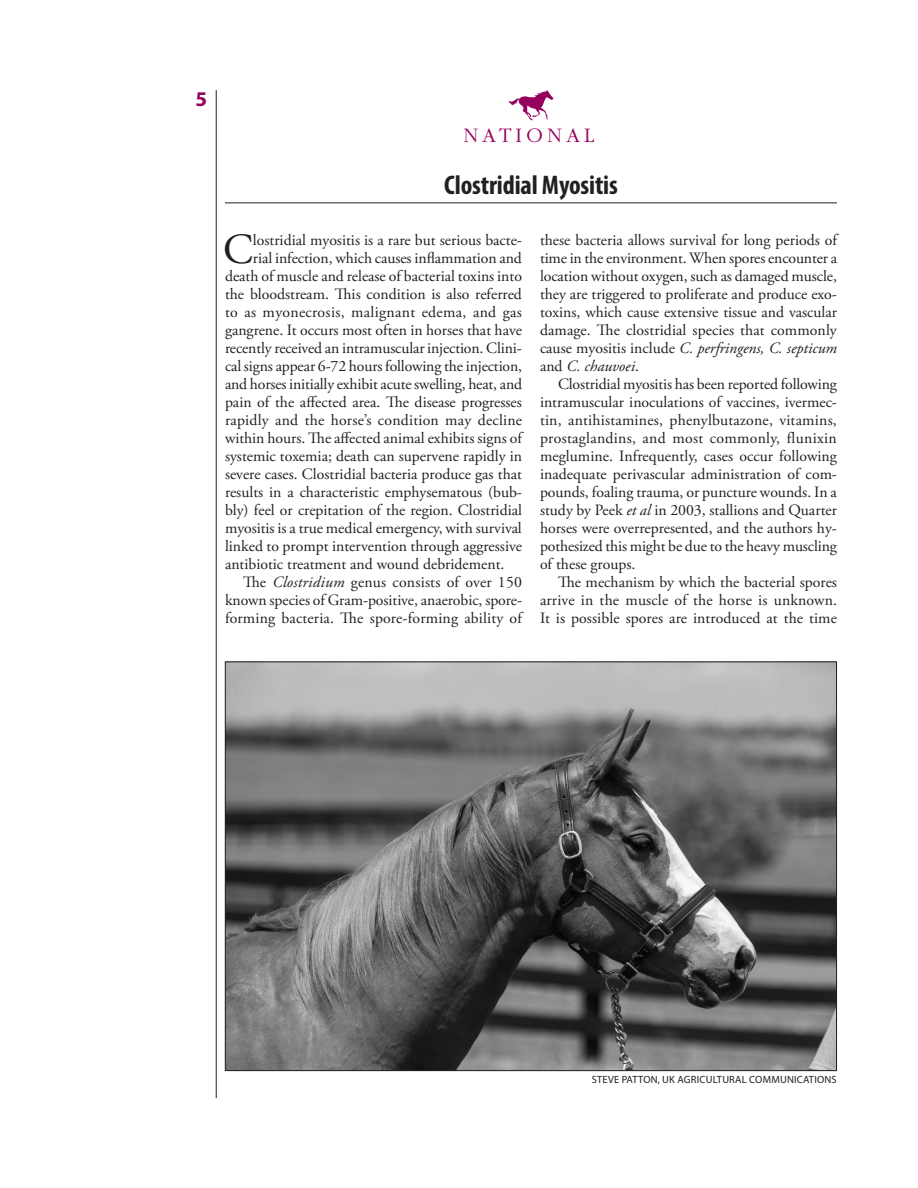
<style>
.page{position:relative;width:918px;height:1188px;background:#fff}
.page>*{position:absolute;margin:0;border:0;box-sizing:border-box;transform-origin:0 0}
.body_no_indent_drop{font:42.9px "Adobe Garamond Pro";color:#231f20}
._1{font:700 condensed 27px "Myriad Pro";letter-spacing:-.005em;color:#231f20}
.t1{font:300 21.45px "Garamond";letter-spacing:.2em;color:#97015e}
.t2{font:700 21px "Myriad Pro";color:#97015e}
.body{font:15.75px/18px "Adobe Garamond Pro";letter-spacing:.005em;color:#231f20;text-align:justify}
.body_no_indent_drop-2{font:15.75px "Adobe Garamond Pro";color:#231f20}
.body_no_indent_drop-3{font:15.75px "Adobe Garamond Pro";letter-spacing:.02em;color:#231f20}
.tables{font:10.5px "Myriad Pro";letter-spacing:.02em;color:#231f20}
.s1{font-style:italic}
</style>
<div class="page">
<hr style="left:216px;top:90px;width:1px;height:1008px;background:#231f20">
<hr style="left:225px;top:202px;width:612px;height:1px;background:#231f20">
<svg style="left:509px;top:90px;width:44px;height:30px"></svg>
<img style="left:227px;top:664px;width:608px;height:405px">
<h3 class="t2" style="left:195px;top:85px;width:13px">5</h3>
<p class="t1" style="left:464px;top:124px;width:132px">NATIONAL</p>
<p class="_1" style="left:444px;top:168px;width:175px">Clostridial Myositis</p>
<p class="body_no_indent_drop" style="left:223px;top:224px;width:31px">C</p>
<p class="body_no_indent_drop-2" style="left:253px;top:231px;width:271px">lostridial myositis is a rare but serious bacte-</p>
<p class="body_no_indent_drop-2" style="left:253px;top:249px;width:271px">rial infection, which causes inflammation and</p>
<p class="body_no_indent_drop-2" style="left:225px;top:267px;width:299px">death of muscle and release of bacterial toxins into</p>
<p class="body_no_indent_drop-2" style="left:225px;top:285px;width:298px">the bloodstream. This condition is also referred</p>
<p class="body_no_indent_drop-3" style="left:225px;top:303px;width:298px">to as myonecrosis, malignant edema, and gas</p>
<p class="body_no_indent_drop-2" style="left:225px;top:321px;width:299px">gangrene. It occurs most often in horses that have</p>
<p class="body_no_indent_drop-2" style="left:225px;top:339px;width:299px">recently received an intramuscular injection. Clini-</p>
<p class="body_no_indent_drop-2" style="left:225px;top:357px;width:299px">cal signs appear 6-72 hours following the injection,</p>
<p class="body_no_indent_drop-2" style="left:225px;top:375px;width:299px">and horses initially exhibit acute swelling, heat, and</p>
<p class="body_no_indent_drop-2" style="left:225px;top:393px;width:298px">pain of the affected area. The disease progresses</p>
<p class="body_no_indent_drop-2" style="left:225px;top:411px;width:299px">rapidly and the horse’s condition may decline</p>
<p class="body_no_indent_drop-2" style="left:225px;top:429px;width:298px">within hours. The affected animal exhibits signs of</p>
<p class="body_no_indent_drop-2" style="left:225px;top:447px;width:299px">systemic toxemia; death can supervene rapidly in</p>
<p class="body_no_indent_drop-2" style="left:225px;top:465px;width:299px">severe cases. Clostridial bacteria produce gas that</p>
<p class="body_no_indent_drop-2" style="left:225px;top:483px;width:299px">results in a characteristic emphysematous (bub-</p>
<p class="body_no_indent_drop-2" style="left:225px;top:501px;width:298px">bly) feel or crepitation of the region. Clostridial</p>
<p class="body_no_indent_drop-2" style="left:225px;top:519px;width:298px">myositis is a true medical emergency, with survival</p>
<p class="body_no_indent_drop-2" style="left:225px;top:537px;width:298px">linked to prompt intervention through aggressive</p>
<p class="body_no_indent_drop-2" style="left:225px;top:555px;width:281px">antibiotic treatment and wound debridement.</p>
<p class="body" style="left:225px;top:574px;width:299px;text-indent:18px">The <span class="s1">Clostridium</span> genus consists of over 150 known species of Gram-positive, anaerobic, spore&shy;forming bacteria. The spore-forming ability of</p>
<p class="body" style="left:540px;top:232px;width:299px">these bacteria allows survival for long periods of time in the environment. When spores encounter a location without oxygen, such as damaged muscle, they are triggered to proliferate and produce exo&shy;toxins, which cause extensive tissue and vascular damage. The clostridial species that commonly cause myositis include <span class="s1">C. perfringens, C. septicum </span>and <span class="s1">C. chauvoei</span>.</p>
<p class="body" style="left:540px;top:376px;width:299px;text-indent:18px">Clostridial myositis has been reported following intramuscular inoculations of vaccines, ivermec&shy;tin, antihistamines, phenylbutazone, vitamins, prostaglandins, and most commonly, flunixin meglumine. Infrequently, cases occur following inadequate perivascular administration of com&shy;pounds, foaling trauma, or puncture wounds. In a study by Peek <span class="s1">et al</span> in 2003, stallions and Quarter horses were overrepresented, and the authors hy&shy;pothesized this might be due to the heavy muscling of these groups.</p>
<p class="body" style="left:540px;top:574px;width:299px;text-indent:18px">The mechanism by which the bacterial spores arrive in the muscle of the horse is unknown.<br>It is possible spores are introduced at the time</p>
<p class="tables" style="left:592px;top:1073px;width:247px">STEVE PATTON, UK AGRICULTURAL COMMUNICATIONS</p>
</div>
